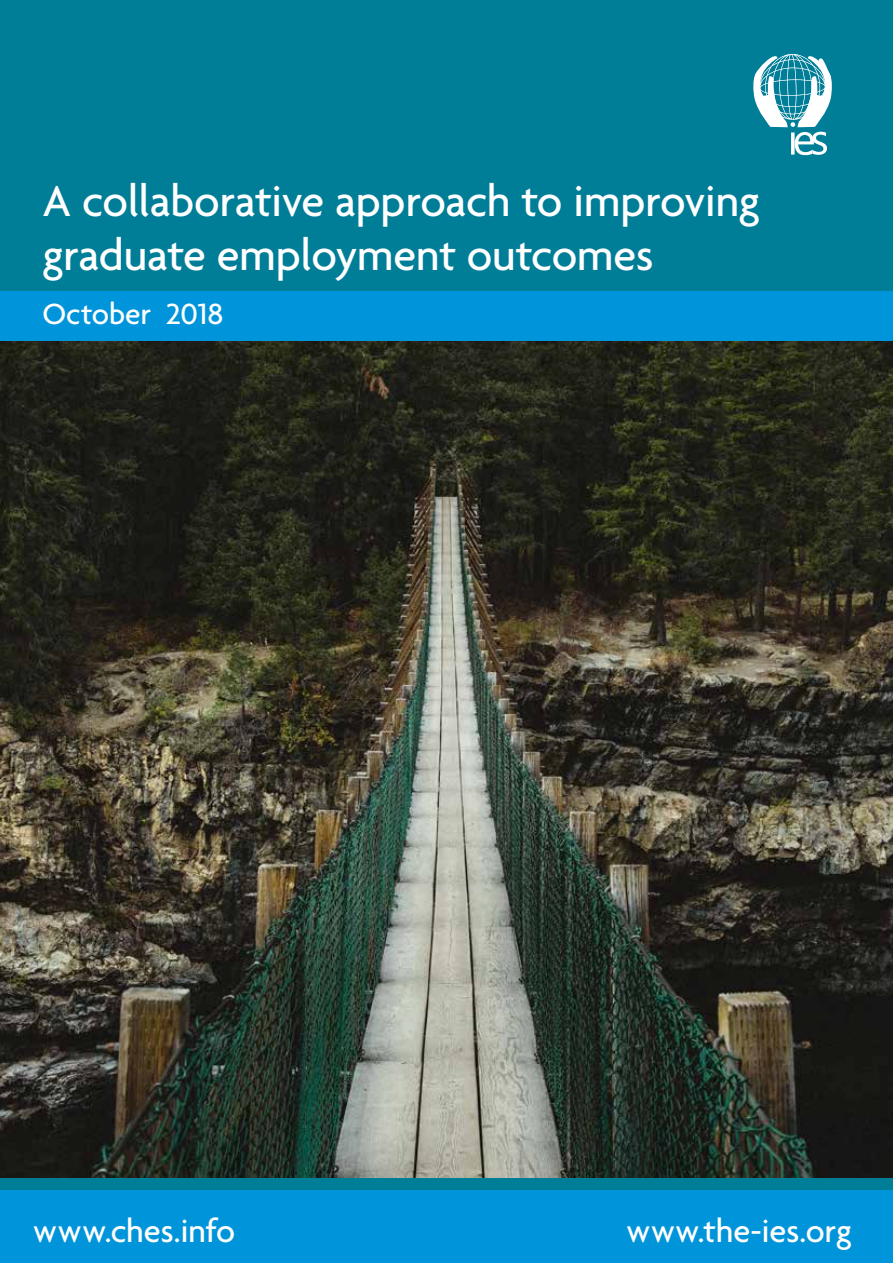
<style>
.page{position:relative;width:893px;height:1263px;background:#fff}
.page>*{position:absolute;margin:0;border:0;box-sizing:border-box;transform-origin:0 0}
.t1{font:500 46.5px/54px "Agenda";letter-spacing:-.01em;color:#fff}
.t2{font:500 34.5px "Agenda";letter-spacing:-.005em;color:#fff}
.t3{font:500 31.5px "Agenda";letter-spacing:-.005em;color:#fff}
</style>
<div class="page">
<img style="left:0;top:341px;width:893px;height:837px">
<div style="left:0;top:0;width:893px;height:311px;background:#007e98"></div>
<div style="left:0;top:292px;width:893px;height:49px;background:#0095da"></div>
<div style="left:0;top:1178px;width:893px;height:13px;background:#007e98"></div>
<div style="left:0;top:1191px;width:893px;height:72px;background:#0095da"></div>
<svg style="left:753px;top:54px;width:79px;height:101px"></svg>
<p class="t1" style="left:43px;top:173px;width:719px">A collaborative approach to improving graduate employment outcomes</p>
<p class="t3" style="left:43px;top:295px;width:182px">October 2018</p>
<p class="t2" style="left:33px;top:1210px;width:204px">www.ches.info</p>
<p class="t2" style="left:626px;top:1210px;width:227px">www.the-ies.org</p>
</div>
